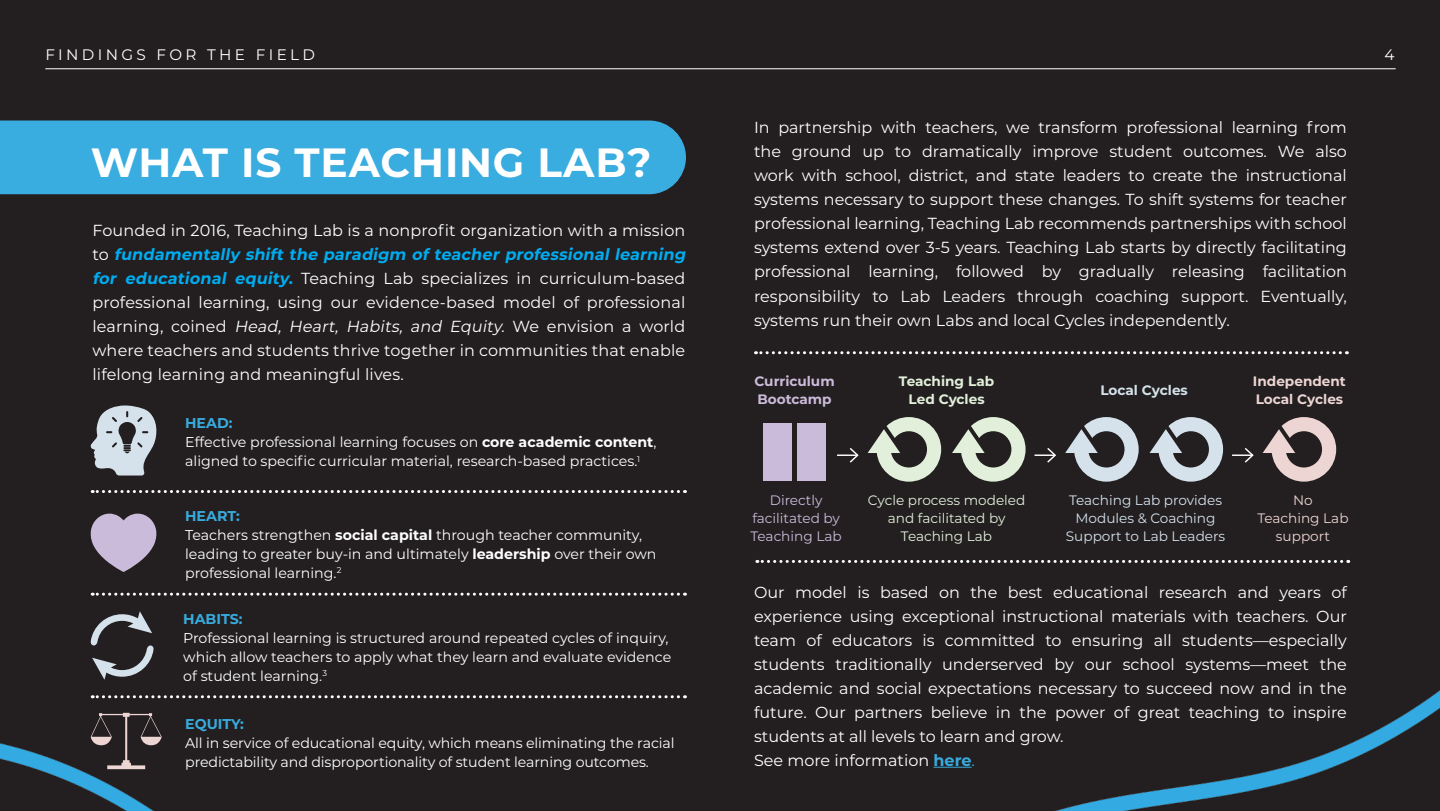
<style>
.page{position:relative;width:1440px;height:811px;background:#231f20}
.page>*{position:absolute;margin:0;border:0;box-sizing:border-box;transform-origin:0 0}
.t1{font:700 40.8px "Montserrat";letter-spacing:.02em;color:#fff}
.t2{font:16px/24px "Montserrat";letter-spacing:.01em;color:#fff;text-align:justify}
.t3{font:15.2px "Montserrat";letter-spacing:.22em;color:#fff}
.t4{font:14.2px/19px "Montserrat";color:#fff}
.t5{font:13.6px/18.2px "Montserrat";color:#d5e2ec;text-align:center}
.t6{font:13.6px/18.2px "Montserrat";color:#e2f0db;text-align:center}
.t7{font:13.6px/18.2px "Montserrat";color:#cbbbda;text-align:center}
.t8{font:700 13.6px/18.2px "Montserrat";color:#edd5d3}
.t9{font:700 13.6px/18.2px "Montserrat";color:#e2f0db;text-align:center}
.t10{font:13.6px/18.2px "Montserrat";color:#edd5d3;text-align:center}
.t11{font:700 13.6px/18.2px "Montserrat";color:#cbbbda}
.t12{font:700 13.6px "Montserrat";color:#d5e2ec}
.s1{font-weight:700;font-style:italic;color:#00acf0}
.s2{font-weight:700;color:#00acf0}
.s3{font-style:italic}
.s4{font-weight:700;color:#38abde}
.s5{font-weight:700}
.s6{color:#38abde}
</style>
<div class="page">
<hr style="left:933px;top:767px;width:39px;height:1px;background:#38abde">
<div style="left:0;top:120px;width:686px;height:74px;background:#39ace0"></div>
<svg style="left:268px;top:490px;width:417px;height:3px"></svg>
<svg style="left:268px;top:592px;width:417px;height:3px"></svg>
<svg style="left:268px;top:695px;width:417px;height:3px"></svg>
<img style="left:0;top:187px;width:267px;height:624px">
<img style="left:1055px;top:690px;width:385px;height:121px">
<hr style="left:837px;top:454px;width:21px;height:2px;background:#fff">
<svg style="left:848px;top:448px;width:11px;height:15px"></svg>
<div style="left:764px;top:423px;width:28px;height:58px;background:#cbbbda"></div>
<div style="left:797px;top:423px;width:29px;height:58px;background:#cbbbda"></div>
<svg style="left:868px;top:417px;width:73px;height:64px"></svg>
<svg style="left:952px;top:417px;width:74px;height:64px"></svg>
<svg style="left:1065px;top:417px;width:74px;height:64px"></svg>
<svg style="left:1150px;top:417px;width:73px;height:64px"></svg>
<svg style="left:1263px;top:417px;width:73px;height:64px"></svg>
<hr style="left:1035px;top:454px;width:20px;height:2px;background:#fff">
<svg style="left:1046px;top:448px;width:10px;height:15px"></svg>
<hr style="left:1232px;top:454px;width:21px;height:2px;background:#fff">
<svg style="left:1243px;top:448px;width:11px;height:15px"></svg>
<svg style="left:756px;top:351px;width:584px;height:3px"></svg>
<svg style="left:757px;top:560px;width:585px;height:3px"></svg>
<svg style="left:90px;top:611px;width:64px;height:69px"></svg>
<hr style="left:45px;top:68px;width:1351px;height:1px;background:#fff">
<p class="t3" style="left:45px;top:44px;width:271px">FINDINGS FOR THE FIELD</p>
<p class="t1" style="left:91px;top:133px;width:562px">WHAT IS TEACHING LAB?</p>
<p class="t2" style="left:92px;top:217px;width:598px;text-align:left">Founded in 2016, Teaching Lab is a nonprofit organization with a mission t o <span class="s1">fundamentally shift the paradigm of teacher professional learning for educational equity</span><span class="s2">.</span> Teaching Lab specializes in curriculum-based professional learning, using our evidence-based model of professional learning, coined <span class="s3">Head, Heart, Habits, and Equity.</span> We envision a world where teachers and students thrive together in communities that enable lifelong learning and meaningful lives.</p>
<p class="t4" style="left:185px;top:413px;width:473px"><span class="s4">HEAD:<br></span>Effective professional learning focuses on <span class="s5">core academic content</span>, aligned to specific curricular material, research-based practices.<sup>1</sup></p>
<p class="t4" style="left:185px;top:506px;width:473px"><span class="s4">HEART:<br></span>Teachers strengthen <span class="s5">social capital</span> through teacher community, leading to greater buy-in and ultimately <span class="s5">leadership</span> over their own professional learning.<sup>2</sup></p>
<p class="t4" style="left:183px;top:609px;width:490px"><span class="s4">HABITS:<br></span>Professional learning is structured around repeated cycles of inquiry, which allow teachers to apply what they learn and evaluate evidence of student learning.<sup>3</sup></p>
<p class="t4" style="left:185px;top:714px;width:491px"><span class="s4">EQUITY:<br></span>All in service of educational equity, which means eliminating the racial predictability and disproportionality of student learning outcomes.</p>
<p class="t2" style="left:754px;top:115px;width:594px">In partnership with teachers, we transform professional learning from the ground up to dramatically improve student outcomes. We also work with school, district, and state leaders to create the instructional systems necessary to support these changes. To shift systems for teacher professional learning, Teaching Lab recommends partnerships with school systems extend over 3-5 years. Teaching Lab starts by directly facilitating professional learning, followed by gradually releasing facilitation responsibility to Lab Leaders through coaching support. Eventually, systems run their own Labs and local Cycles independently.</p>
<p class="t11" style="left:754px;top:372px;width:82px">Curriculum<br>Bootcamp</p>
<p class="t9" style="left:899px;top:372px;width:97px">Teaching Lab<br>Led Cycles</p>
<p class="t12" style="left:1100px;top:381px;width:89px">Local Cycles</p>
<p class="t8" style="left:1253px;top:372px;width:95px">Independent<br>Local Cycles</p>
<p class="t7" style="left:751px;top:490px;width:93px">Directly facilitated by<br>Teaching Lab</p>
<p class="t6" style="left:868px;top:490px;width:159px">Cycle process modeled and facilitated by<br>Teaching Lab</p>
<p class="t5" style="left:1066px;top:490px;width:161px">Teaching Lab provides<br>Modules &amp; Coaching<br>Support to Lab Leaders</p>
<p class="t10" style="left:1257px;top:490px;width:93px">No<br>Teaching Lab support</p>
<p class="t2" style="left:754px;top:579px;width:594px">Our model is based on the best educational research and years of experience using exceptional instructional materials with teachers. Our team of educators is committed to ensuring all students—especially students traditionally underserved by our school systems—meet the academic and social expectations necessary to succeed now and in the future. Our partners believe in the power of great teaching to inspire students at all levels to learn and grow.</p>
<p class="t2" style="left:754px;top:747px;width:222px">See more information <span class="s4">here</span><span class="s6">.</span></p>
<p class="t3" style="left:1385px;top:44px;width:12px">4</p>
</div>
